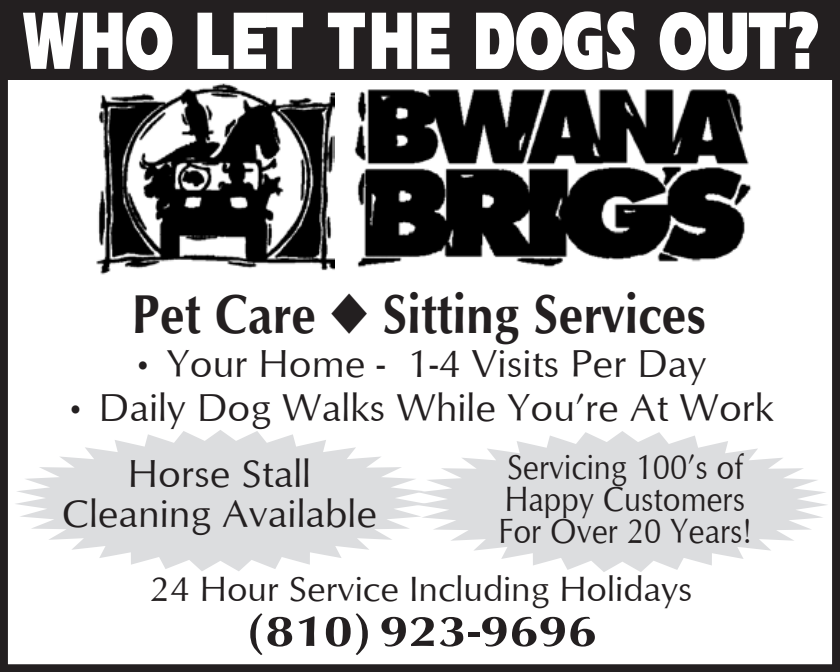
<style>
.page{position:relative;width:840px;height:672px;background:#fff}
.page>*{position:absolute;margin:0;border:0;box-sizing:border-box;transform-origin:0 0}
.t1{font:84px "Ergoe Black Cond";color:#fff;scale:.87 1}
.t2{font:700 56px "Optimum";color:#231f20;scale:.88 1}
.t3{font:700 44px "Optimum";color:#231f20;scale:1.2 1}
.t4{font:40px/40px "Optimum";color:#231f20;text-align:center}
.t5{font:36px/32px "Optimum";color:#231f20;scale:.87 1}
.t6{font:36px "Optimum";color:#231f20}
</style>
<div class="page">
<div style="left:0;top:0;width:840px;height:672px;border:8px solid #231f20"></div>
<img style="left:96px;top:83px;width:239px;height:192px">
<img style="left:354px;top:89px;width:398px;height:179px">
<div style="left:0;top:1px;width:840px;height:79px;background:#231f20"></div>
<svg style="left:16px;top:430px;width:400px;height:141px;fill:#dcdddf"></svg>
<svg style="left:416px;top:431px;width:411px;height:141px;fill:#dcdddf"></svg>
<h1 class="t1" style="left:23px;top:-4px;width:915px">WHO LET THE DOGS OUT?</h1>
<h2 class="t2" style="left:132px;top:282px;width:654px">Pet Care ◆ Sitting Services</h2>
<p class="t4" style="left:131px;top:342px;width:577px">• Your Home - 1-4 Visits Per Day</p>
<p class="t4" style="left:64px;top:386px;width:712px">• Daily Dog Walks While You’re At Work</p>
<p class="t4" style="left:62px;top:453px;width:317px">Horse Stall<br>Cleaning Available</p>
<p class="t5" style="left:498px;top:450px;width:292px">Servicing 100’s of<br>Happy Customers<br>For Over 20 Years!</p>
<p class="t6" style="left:150px;top:567px;width:544px">24 Hour Service Including Holidays</p>
<p class="t3" style="left:247px;top:606px;width:293px">(810) 923-9696</p>
</div>
